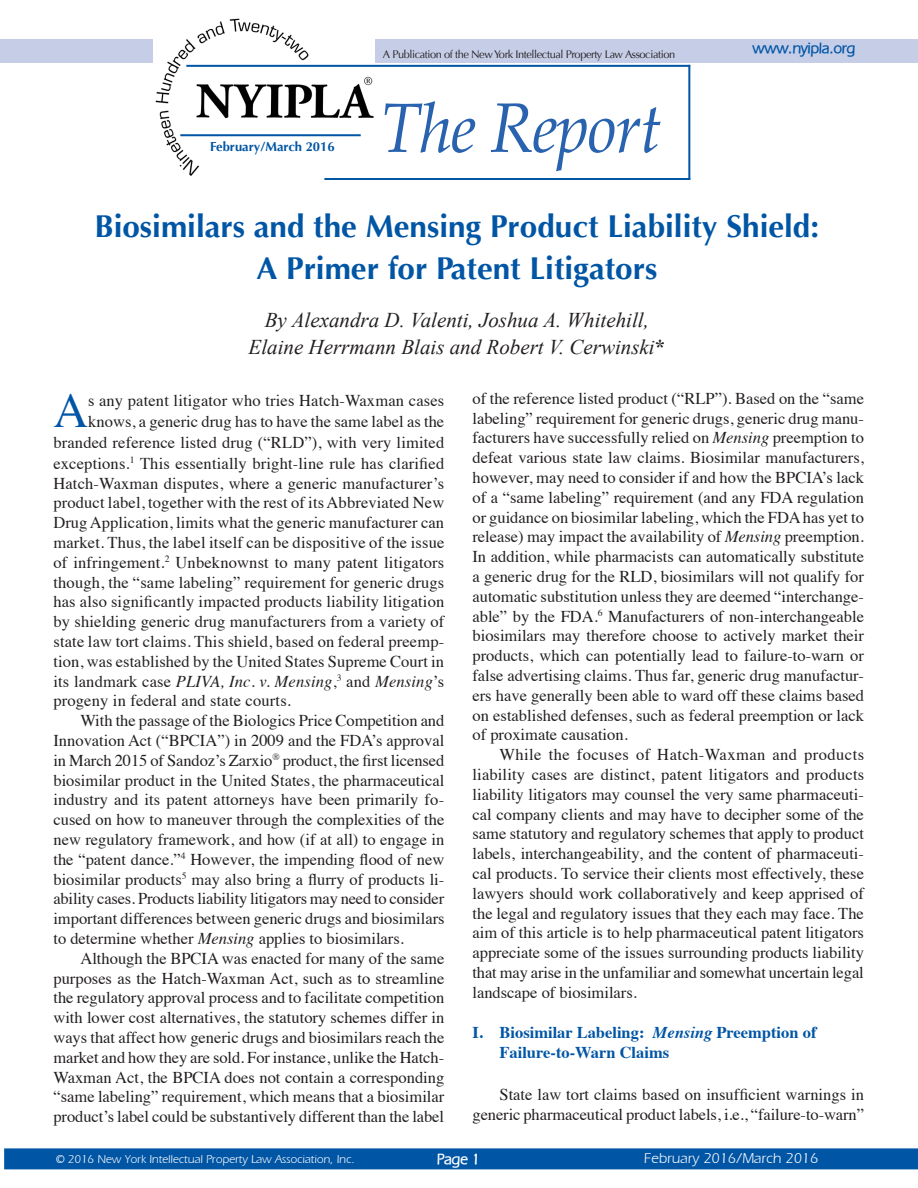
<style>
.page{position:relative;width:918px;height:1188px;background:#fff}
.page>*{position:absolute;margin:0;border:0;box-sizing:border-box;transform-origin:0 0}
.t1{font:italic 70.2px "Palatino";letter-spacing:-.02em;color:#2962ae;scale:.93 1}
.Body_Text{font:48.3px "Times";color:#0155a5}
.Body_Text-2{font:700 31.5px "Optima";color:#0155a5}
.Body_Text-3{font:italic 21px "Times New Roman";color:#231f20}
.Body_Text-4{font:16.5px/19.8px "Times";letter-spacing:.01em;color:#231f20;text-align:justify}
.Body_Text-5{font:700 16.5px/19.8px "Times";color:#0155a5}
.Body_Text-6{font:italic 16.5px "Times";letter-spacing:.01em;color:#231f20}
.t2{font:15px "Eric Normal";color:#fff}
._1_0sp_Left-Right_1{font:700 15px "Eric";color:#0155a5}
.t3{font:700 15px "Eric";color:#fff}
.t4{font:700 13.05px "Optima";color:#0155a5}
.t5{font:12px "Eric Normal";color:#fff}
.t6{font:11.1px "Optima";letter-spacing:-.04em;color:#231f20}
.s1{font-weight:700;font-style:normal}
.s2{font-style:normal}
.s3{font-style:italic}
</style>
<div class="page">
<div style="left:4px;top:1148px;width:914px;height:21px;background:#0155a5"></div>
<div style="left:0;top:40px;width:917px;height:23px;background:#c6cde7"></div>
<hr style="left:915px;top:39px;width:3px;height:24px;background:#c6cde7">
<hr style="left:324px;top:178px;width:366px;height:2px;background:#0155a5">
<img style="left:153px;top:18px;width:221px;height:158px">
<hr style="left:688px;top:65px;width:2px;height:114px;background:#0155a5">
<hr style="left:180px;top:134px;width:181px;height:2px;background:#0155a5">
<hr style="left:186px;top:65px;width:504px;height:2px;background:#0155a5">
<p class="t4" style="left:210px;top:139px;width:126px">February/March 2016</p>
<p class="t6" style="left:383px;top:48px;width:294px">A Publication of the New York Intellectual Property Law Association</p>
<p class="t1" style="left:381px;top:69px;width:303px">The Report</p>
<p class="_1_0sp_Left-Right_1" style="left:753px;top:37px;width:104px">www.nyipla.org</p>
<p class="Body_Text-2" style="left:94px;top:208px;width:726px">Biosimilars and the Mensing Product Liability Shield:</p>
<p class="Body_Text-2" style="left:256px;top:250px;width:402px">A Primer for Patent Litigators</p>
<p class="Body_Text-3" style="left:265px;top:306px;width:386px">By Alexandra D. Valenti, Joshua A. Whitehill,</p>
<p class="Body_Text-3" style="left:249px;top:333px;width:418px">Elaine Herrmann Blais and Robert V. Cerwinski<span class="s1">*</span></p>
<p class="Body_Text" style="left:53px;top:365px;width:36px">A</p>
<p class="Body_Text-4" style="left:88px;top:389px;width:358px">s any patent litigator who tries Hatch-Waxman cases</p>
<p class="Body_Text-4" style="left:88px;top:410px;width:358px">knows, a generic drug has to have the same label as the</p>
<p class="Body_Text-4" style="left:53px;top:431px;width:392px">branded reference listed drug (“RLD”), with very limited</p>
<p class="Body_Text-4" style="left:53px;top:452px;width:392px">exceptions.<sup>1</sup> This essentially bright-line rule has clarified</p>
<p class="Body_Text-4" style="left:53px;top:472px;width:392px">Hatch-Waxman disputes, where a generic manufacturer’s</p>
<p class="Body_Text-4" style="left:53px;top:492px;width:392px">product label, together with the rest of its Abbreviated New</p>
<p class="Body_Text-4" style="left:53px;top:511px;width:392px">Drug Application, limits what the generic manufacturer can</p>
<p class="Body_Text-4" style="left:53px;top:531px;width:392px">market. Thus, the label itself can be dispositive of the issue</p>
<p class="Body_Text-4" style="left:53px;top:551px;width:392px">of infringement.<sup>2</sup> Unbeknownst to many patent litigators</p>
<p class="Body_Text-4" style="left:53px;top:571px;width:392px">though, the “same labeling” requirement for generic drugs</p>
<p class="Body_Text-4" style="left:53px;top:591px;width:392px">has also significantly impacted products liability litigation</p>
<p class="Body_Text-4" style="left:53px;top:610px;width:393px">by shielding generic drug manufacturers from a variety of</p>
<p class="Body_Text-4" style="left:53px;top:630px;width:392px">state law tort claims. This shield, based on federal preemp-</p>
<p class="Body_Text-4" style="left:53px;top:650px;width:392px">tion, was established by the United States Supreme Court in</p>
<p class="Body_Text-6" style="left:53px;top:667px;width:392px"><span class="s2">its landmark case</span> PLIVA, Inc. v. Mensing<span class="s2">,</span><sup>3</sup> <span class="s2">and</span> Mensing<span class="s2">’s</span></p>
<p class="Body_Text-4" style="left:53px;top:690px;width:239px">progeny in federal and state courts.</p>
<p class="Body_Text-4" style="left:53px;top:709px;width:393px;text-indent:27px">With the passage of the Biologics Price Competition and Innovation Act (“BPCIA”) in 2009 and the FDA’s approval in March 2015 of Sandoz’s Zarxio<sup>®</sup> product, the first licensed biosimilar product in the United States, the pharmaceutical industry and its patent attorneys have been primarily fo&shy;cused on how to maneuver through the complexities of the new regulatory framework, and how (if at all) to engage in the “patent dance.”<sup>4</sup> However, the impending flood of new biosimilar products<sup>5</sup> may also bring a flurry of products li&shy;ability cases. Products liability litigators may need to consider important differences between generic drugs and biosimilars to determine whether <span class="s3">Mensing</span> applies to biosimilars.</p>
<p class="Body_Text-4" style="left:53px;top:947px;width:392px;text-indent:27px">Although the BPCIA was enacted for many of the same purposes as the Hatch-Waxman Act, such as to streamline the regulatory approval process and to facilitate competition with lower cost alternatives, the statutory schemes differ in ways that affect how generic drugs and biosimilars reach the market and how they are sold. For instance, unlike the Hatch-Waxman Act, the BPCIA does not contain a corresponding “same labeling” requirement, which means that a biosimilar product’s label could be substantively different than the label</p>
<p class="Body_Text-4" style="left:472px;top:387px;width:393px">of the reference listed product (“RLP”). Based on the “same labeling” requirement for generic drugs, generic drug manu&shy;facturers have successfully relied on <span class="s3">Mensing</span> preemption to defeat various state law claims. Biosimilar manufacturers, however, may need to consider if and how the BPCIA’s lack of a “same labeling” requirement (and any FDA regulation or guidance on biosimilar labeling, which the FDA has yet to release) may impact the availability of <span class="s3">Mensing</span> preemption.<br>In addition, while pharmacists can automatically substitute a generic drug for the RLD, biosimilars will not qualify for automatic substitution unless they are deemed “interchange&shy;able” by the FDA.<sup>6</sup> Manufacturers of non-interchangeable biosimilars may therefore choose to actively market their products, which can potentially lead to failure-to-warn or false advertising claims. Thus far, generic drug manufactur&shy;ers have generally been able to ward off these claims based on established defenses, such as federal preemption or lack of proximate causation.</p>
<p class="Body_Text-4" style="left:472px;top:743px;width:393px;text-indent:27px">While the focuses of Hatch-Waxman and products liability cases are distinct, patent litigators and products liability litigators may counsel the very same pharmaceuti&shy;cal company clients and may have to decipher some of the same statutory and regulatory schemes that apply to product labels, interchangeability, and the content of pharmaceuti&shy;cal products. To service their clients most effectively, these lawyers should work collaboratively and keep apprised of the legal and regulatory issues that they each may face. The aim of this article is to help pharmaceutical patent litigators appreciate some of the issues surrounding products liability that may arise in the unfamiliar and somewhat uncertain legal landscape of biosimilars.</p>
<p class="Body_Text-5" style="left:499px;top:1021px;width:319px;text-indent:-27px">I. Biosimilar Labeling: <span class="s3">Mensing</span> Preemption of<br>Failure-to-Warn Claims</p>
<p class="Body_Text-4" style="left:472px;top:1083px;width:393px;text-align:right">State law tort claims based on insufficient warnings in generic pharmaceutical product labels, i.e., “failure-to-warn”</p>
<p class="t5" style="left:56px;top:1151px;width:301px">© 2016 New York Intellectual Property Law Association, Inc.</p>
<p class="t3" style="left:437px;top:1148px;width:45px">Page 1</p>
<p class="t2" style="left:644px;top:1148px;width:176px">February 2016/March 2016</p>
</div>
